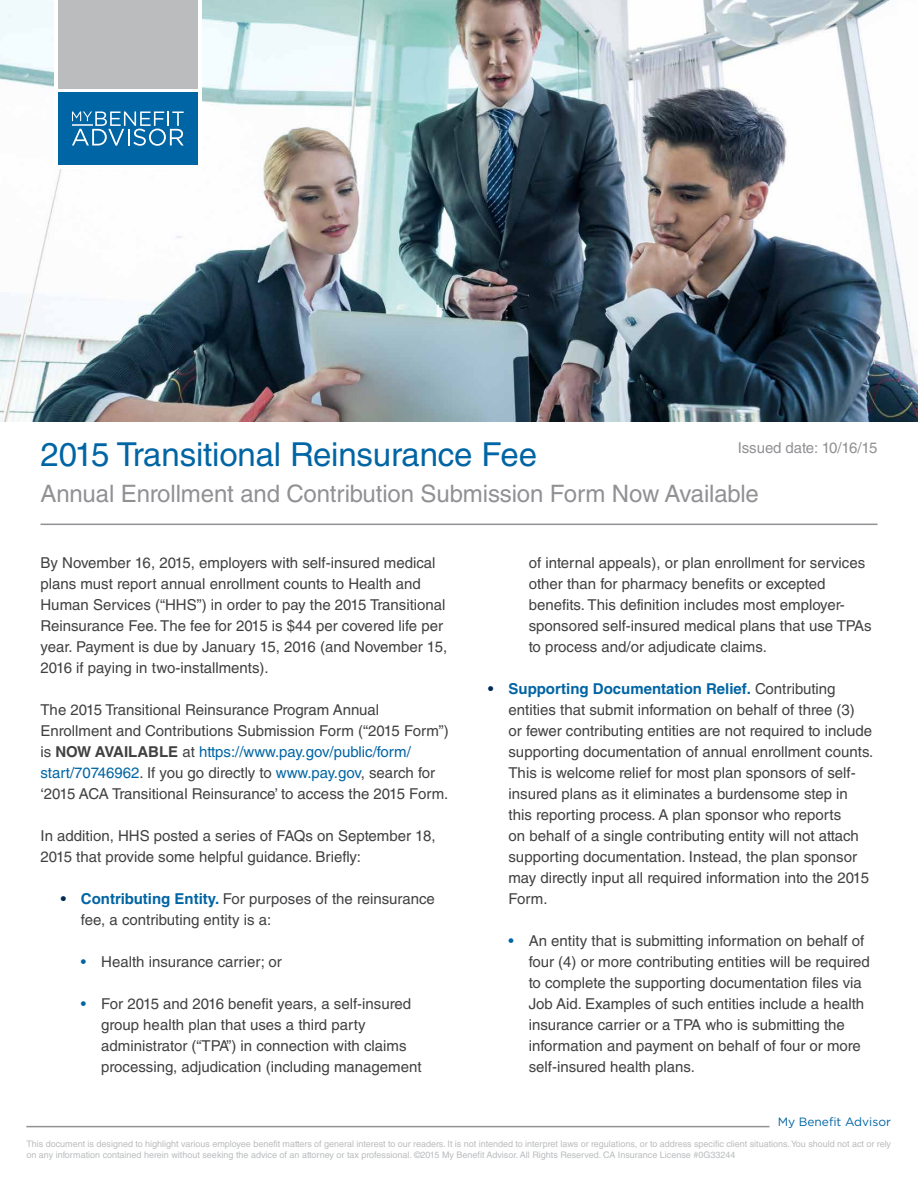
<style>
.page{position:relative;width:918px;height:1188px;background:#fff}
.page>*{position:absolute;margin:0;border:0;box-sizing:border-box;transform-origin:0 0}
.t1{font:33px "Helvetica LT Std";letter-spacing:-.005em;color:#0065a4}
.t2{font:24px "Helvetica LT Std";letter-spacing:-.005em;color:#919195}
.t3{font:15px/21px "Helvetica LT Std";color:#414042}
.t4{font:15px "Helvetica LT Std";letter-spacing:-.005em;color:#919195}
.t5{font:12px "Gotham";color:#0065a4}
.t6{font:9px/10.8px "Helvetica LT Std";color:#babcbe}
.s1{font-weight:700}
.s2{color:#0065a4}
.s3{font-weight:700;color:#002b54}
.s4{font-weight:700;color:#0065a4}
</style>
<div class="page">
<hr style="left:26px;top:1126px;width:744px;height:1px;background:#919195">
<img style="left:0;top:0;width:918px;height:421px">
<hr style="left:40px;top:524px;width:838px;height:1px;background:#919195">
<div style="left:54px;top:0;width:147px;height:169px;background:#fff"></div>
<div style="left:58px;top:92px;width:139px;height:73px;background:#0065a4"></div>
<svg style="left:72px;top:111px;width:112px;height:35px"></svg>
<hr style="left:72px;top:124px;width:20px;height:2px;background:#bfd9e8">
<div style="left:58px;top:0;width:139px;height:89px;background:#babcbe"></div>
<p class="t4" style="left:738px;top:439px;width:141px">Issued date: 10/16/15</p>
<h1 class="t1" style="left:40px;top:435px;width:498px">2015 Transitional Reinsurance Fee</h1>
<h2 class="t2" style="left:40px;top:480px;width:720px">Annual Enrollment and Contribution Submission Form Now Available</h2>
<p class="t3" style="left:40px;top:552px;width:408px">By November 16, 2015, employers with self-insured medical plans must report annual enrollment counts to Health and Human Services (“HHS”) in order to pay the 2015 Transitional Reinsurance Fee. The fee for 2015 is $44 per covered life per year. Payment is due by January 15, 2016 (and November 15, 2016 if paying in two-installments).</p>
<p class="t3" style="left:40px;top:699px;width:410px">The 2015 Transitional Reinsurance Program Annual Enrollment and Contributions Submission Form (“2015 Form”) is <span class="s1">NOW AVAILABLE</span> at <span class="s2">https://www.pay.gov/public/form/ start/70746962</span>. If you go directly to <span class="s2">www.pay.gov</span>, search for ‘2015 ACA Transitional Reinsurance’ to access the 2015 Form.</p>
<p class="t3" style="left:40px;top:825px;width:397px">In addition, HHS posted a series of FAQs on September 18,<br>2015 that provide some helpful guidance. Briefly:</p>
<p class="t3" style="left:81px;top:888px;width:355px;text-indent:-20px"><span class="s3">•</span> <span class="s4">Contributing Entity.</span> For purposes of the reinsurance fee, a contributing entity is a:</p>
<p class="t3" style="left:81px;top:951px;width:202px"><span class="s2">•</span> Health insurance carrier; or</p>
<p class="t3" style="left:101px;top:993px;width:322px;text-indent:-20px"><span class="s2">•</span> For 2015 and 2016 benefit years, a self-insured group health plan that uses a third party administrator (“TPA”) in connection with claims processing, adjudication (including management</p>
<p class="t3" style="left:529px;top:552px;width:344px">of internal appeals), or plan enrollment for services other than for pharmacy benefits or excepted benefits. This definition includes most employer&shy;sponsored self-insured medical plans that use TPAs to process and/or adjudicate claims.</p>
<p class="t3" style="left:508px;top:678px;width:366px;text-indent:-20px"><span class="s3">•</span> <span class="s4">Supporting Documentation Relief.</span> Contributing entities that submit information on behalf of three (3)<br>or fewer contributing entities are not required to include supporting documentation of annual enrollment counts.<br>This is welcome relief for most plan sponsors of self&shy;insured plans as it eliminates a burdensome step in this reporting process. A plan sponsor who reports<br>on behalf of a single contributing entity will not attach supporting documentation. Instead, the plan sponsor may directly input all required information into the 2015<br>Form.</p>
<p class="t3" style="left:529px;top:930px;width:343px;text-indent:-20px"><span class="s2">•</span> An entity that is submitting information on behalf of four (4) or more contributing entities will be required to complete the supporting documentation files via Job Aid. Examples of such entities include a health insurance carrier or a TPA who is submitting the information and payment on behalf of four or more self-insured health plans.</p>
<p class="t5" style="left:778px;top:1114px;width:115px">My Benefit Advisor</p>
<p class="t6" style="left:26px;top:1139px;width:866px">This document is designed to highlight various employee benefit matters of general interest to our readers. It is not intended to interpret laws or regulations, or to address specific client situations. You should not act or rely on any information contained herein without seeking the advice of an attorney or tax professional. ©2015 My Benefit Advisor. All Rights Reserved. CA Insurance License #0G33244</p>
</div>
